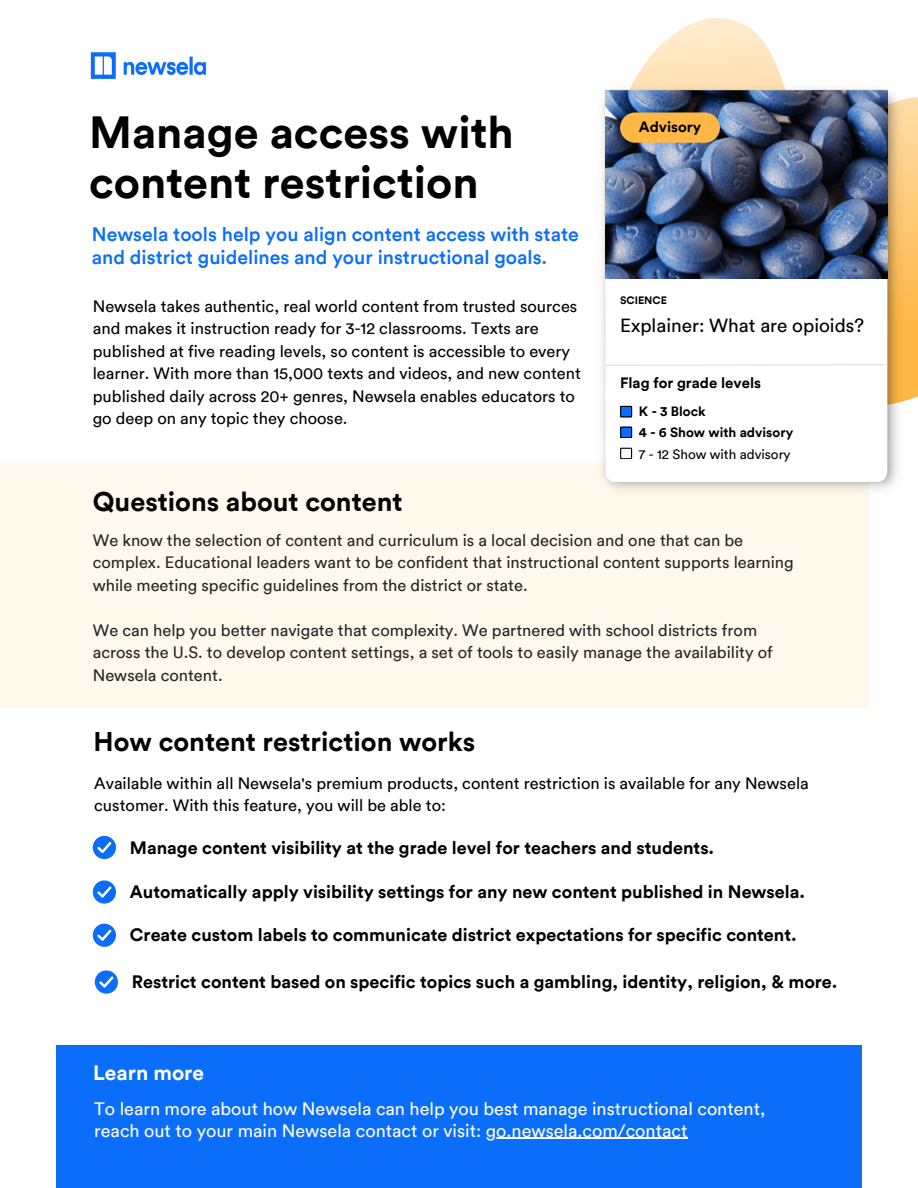
<style>
.page{position:relative;width:918px;height:1188px;background:#fff}
.page>*{position:absolute;margin:0;border:0;box-sizing:border-box;transform-origin:0 0}
.t1{font:700 45px/49.5px "Circular";color:#000}
.t2{font:700 27px "Circular";color:#000}
.t3{font:700 21px "Circular";color:#fff}
.t4{font:500 19.5px/22.5px "Circular";color:#0a6efa}
.t5{font:18.9px "Circular";color:#000}
.t6{font:700 18px "Circular";color:#000}
.t7{font:18px/21.3px "Circular";color:#fff}
.t8{font:16.5px/22.5px "Circular";color:#000}
.t9{font:16.5px/22.5px "Circular";color:#262624}
.t10{font:700 15px "Circular";color:#000}
.t11{font:700 13.5px "Circular";color:#000}
.t12{font:13.5px "Circular";color:#000}
.t13{font:700 10.8px "Circular";color:#000}
</style>
<div class="page">
<img style="left:90px;top:52px;width:117px;height:27px">
<div style="left:0;top:463px;width:868px;height:245px;background:#fff8ed"></div>
<svg style="left:634px;top:18px;width:284px;height:491px"></svg>
<svg style="left:93px;top:836px;width:23px;height:23px"></svg>
<svg style="left:93px;top:880px;width:23px;height:24px"></svg>
<svg style="left:93px;top:924px;width:23px;height:23px"></svg>
<div style="left:56px;top:1046px;width:805px;height:142px;background:#0a6efa"></div>
<img style="left:602px;top:80px;width:306px;height:419px">
<div style="left:605px;top:91px;width:282px;height:391px;background:#fff;border-radius:11px"></div>
<hr style="left:486px;top:1138px;width:201px;height:1px;background:#fff">
<img style="left:605px;top:91px;width:282px;height:188px">
<svg style="left:605px;top:364px;width:284px;height:2px"></svg>
<svg style="left:620px;top:406px;width:12px;height:11px"></svg>
<svg style="left:620px;top:427px;width:12px;height:11px"></svg>
<svg style="left:620px;top:448px;width:12px;height:11px"></svg>
<div style="left:620px;top:113px;width:100px;height:30px;background:#ffb746;border-radius:15px"></div>
<svg style="left:95px;top:970px;width:23px;height:24px"></svg>
<p class="t1" style="left:89px;top:107px;width:426px">Manage access with content restriction</p>
<p class="t4" style="left:92px;top:223px;width:489px">Newsela tools help you align content access with state and district guidelines and your instructional goals.</p>
<h4 class="t8" style="left:93px;top:295px;width:490px">Newsela takes authentic, real world content from trusted sources and makes it instruction ready for 3-12 classrooms. Texts are published at five reading levels, so content is accessible to every learner. With more than 15,000 texts and videos, and new content published daily across 20+ genres, Newsela enables educators to go deep on any topic they choose.</h4>
<h6 class="t2" style="left:93px;top:484px;width:311px">Questions about content</h6>
<p class="t10" style="left:639px;top:117px;width:64px">Advisory</p>
<h2 class="t13" style="left:620px;top:293px;width:48px">SCIENCE</h2>
<h6 class="t5" style="left:620px;top:313px;width:246px">Explainer: What are opioids?</h6>
<p class="t10" style="left:620px;top:373px;width:142px">Flag for grade levels</p>
<p class="t11" style="left:639px;top:403px;width:68px">K - 3 Block</p>
<p class="t11" style="left:639px;top:424px;width:156px">4 - 6 Show with advisory</p>
<p class="t12" style="left:639px;top:445px;width:153px">7 - 12 Show with advisory</p>
<p class="t9" style="left:93px;top:528px;width:702px">We know the selection of content and curriculum is a local decision and one that can be complex. Educational leaders want to be confident that instructional content supports learning while meeting specific guidelines from the district or state.</p>
<h3 class="t9" style="left:93px;top:618px;width:682px">We can help you better navigate that complexity. We partnered with school districts from across the U.S. to develop content settings, a set of tools to easily manage the availability of<br>Newsela content.</h3>
<h2 class="t2" style="left:94px;top:724px;width:383px">How content restriction works</h2>
<p class="t8" style="left:94px;top:773px;width:716px;line-height:21.3px">Available within all Newsela's premium products, content restriction is available for any Newsela customer. With this feature, you will be able to:</p>
<h1 class="t6" style="left:130px;top:836px;width:586px">Manage content visibility at the grade level for teachers and students.</h1>
<h6 class="t6" style="left:130px;top:880px;width:677px">Automatically apply visibility settings for any new content published in Newsela.</h6>
<h6 class="t6" style="left:130px;top:923px;width:668px">Create custom labels to communicate district expectations for specific content.</h6>
<p class="t6" style="left:132px;top:970px;width:707px">Restrict content based on specific topics such a gambling, identity, religion, &amp; more.</p>
<p class="t3" style="left:93px;top:1059px;width:112px">Learn more</p>
<p class="t7" style="left:94px;top:1098px;width:673px">To learn more about how Newsela can help you best manage instructional content, reach out to your main Newsela contact or visit: go.newsela.com/contact</p>
</div>
